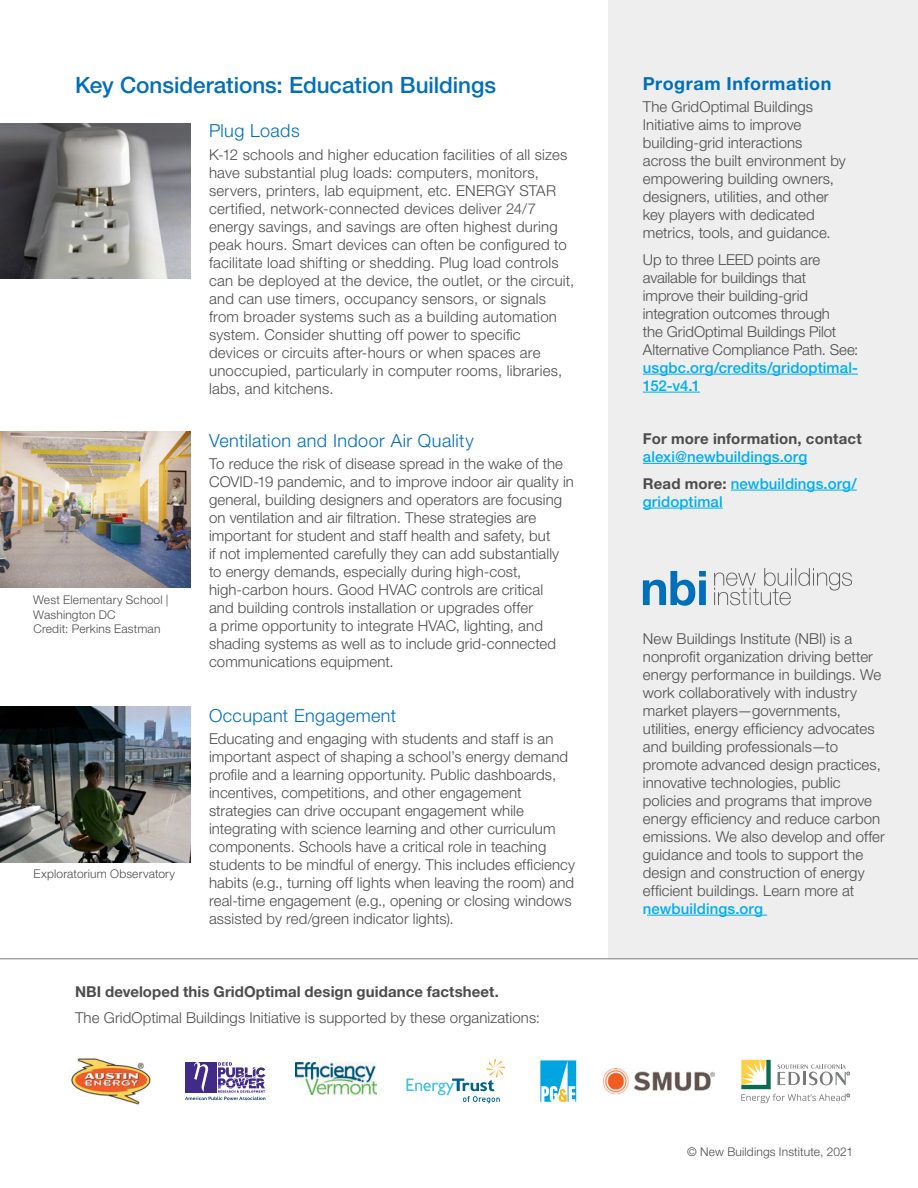
<style>
.page{position:relative;width:918px;height:1188px;background:#fff}
.page>*{position:absolute;margin:0;border:0;box-sizing:border-box;transform-origin:0 0}
.head_2{font:500 22.5px "Helvetica Neue LT";letter-spacing:-.005em;color:#006fba}
.head_5{font:300 18px "Helvetica Neue LT";letter-spacing:.025em;color:#006fba}
.head_5-2{font:700 18px "Helvetica Neue LT";letter-spacing:.03em;color:#006fba}
.body{font:300 15px/18px "Helvetica Neue LT";letter-spacing:.005em;color:#4b4c4d}
.body-2{font:700 15px/18px "Helvetica Neue LT";letter-spacing:.005em;color:#4b4c4d}
.body-3{font:500 15px/18px "Helvetica Neue LT";letter-spacing:.005em;color:#00aeef}
.t1{font:300 12px/14.4px "Helvetica Neue LT";letter-spacing:.015em;color:#4b4c4d}
.s1{font-weight:500;color:#00aeef}
.s2{font-weight:700;color:#4b4c4d}
</style>
<div class="page">
<div style="left:608px;top:0;width:310px;height:958px;background:#eeeeef"></div>
<hr style="left:643px;top:374px;width:215px;height:1px;background:#00aeef">
<hr style="left:643px;top:392px;width:57px;height:1px;background:#00aeef">
<hr style="left:643px;top:463px;width:164px;height:1px;background:#00aeef">
<hr style="left:731px;top:490px;width:126px;height:1px;background:#00aeef">
<hr style="left:643px;top:508px;width:80px;height:1px;background:#00aeef">
<hr style="left:647px;top:915px;width:120px;height:1px;background:#00aeef">
<svg style="left:643px;top:571px;width:63px;height:35px"></svg>
<svg style="left:714px;top:568px;width:138px;height:37px"></svg>
<img style="left:0;top:123px;width:190px;height:156px">
<img style="left:0;top:432px;width:190px;height:155px">
<img style="left:0;top:707px;width:190px;height:155px">
<hr style="left:0;top:958px;width:918px;height:1px;background:#76787b">
<div style="left:539px;top:1059px;width:39px;height:44px;background:#c9ebf8"></div>
<svg style="left:540px;top:1060px;width:36px;height:42px;background:#59c0de"></svg>
<svg style="left:741px;top:1060px;width:109px;height:43px"></svg>
<img style="left:602px;top:1069px;width:113px;height:24px">
<svg style="left:406px;top:1059px;width:99px;height:44px"></svg>
<img style="left:296px;top:1062px;width:81px;height:32px">
<img style="left:70px;top:1058px;width:81px;height:47px">
<svg style="left:185px;top:1062px;width:80px;height:38px"></svg>
<p class="head_2" style="left:75px;top:72px;width:423px">Key Considerations: Education Buildings</p>
<p class="head_5" style="left:209px;top:120px;width:92px">Plug Loads</p>
<p class="body" style="left:209px;top:145px;width:367px">K-12 schools and higher education facilities of all sizes have substantial plug loads: computers, monitors, servers, printers, lab equipment, etc. ENERGY STAR certified, network-connected devices deliver 24/7 energy savings, and savings are often highest during peak hours. Smart devices can often be configured to facilitate load shifting or shedding. Plug load controls can be deployed at the device, the outlet, or the circuit, and can use timers, occupancy sensors, or signals from broader systems such as a building automation system. Consider shutting off power to specific devices or circuits after-hours or when spaces are unoccupied, particularly in computer rooms, libraries, labs, and kitchens.</p>
<p class="head_5" style="left:209px;top:430px;width:266px">Ventilation and Indoor Air Quality</p>
<p class="body" style="left:209px;top:455px;width:366px">To reduce the risk of disease spread in the wake of the COVID-19 pandemic, and to improve indoor air quality in general, building designers and operators are focusing on ventilation and air filtration. These strategies are important for student and staff health and safety, but<br>if not implemented carefully they can add substantially to energy demands, especially during high-cost, high-carbon hours. Good HVAC controls are critical<br>and building controls installation or upgrades offer<br>a prime opportunity to integrate HVAC, lighting, and shading systems as well as to include grid-connected communications equipment.</p>
<p class="head_5" style="left:209px;top:704px;width:189px">Occupant Engagement</p>
<p class="body" style="left:209px;top:729px;width:367px">Educating and engaging with students and staff is an important aspect of shaping a school’s energy demand profile and a learning opportunity. Public dashboards, incentives, competitions, and other engagement strategies can drive occupant engagement while integrating with science learning and other curriculum components. Schools have a critical role in teaching students to be mindful of energy. This includes efficiency habits (e.g., turning off lights when leaving the room) and real-time engagement (e.g., opening or closing windows assisted by red/green indicator lights).</p>
<p class="t1" style="left:33px;top:593px;width:137px">West Elementary School |<br>Washington DC<br>Credit: Perkins Eastman</p>
<p class="t1" style="left:34px;top:866px;width:143px">Exploratorium Observatory</p>
<p class="body-2" style="left:75px;top:982px;width:425px">NBI developed this GridOptimal design guidance factsheet.</p>
<p class="body" style="left:75px;top:1009px;width:467px">The GridOptimal Buildings Initiative is supported by these organizations:</p>
<p class="head_5-2" style="left:643px;top:72px;width:190px">Program Information</p>
<p class="body" style="left:643px;top:97px;width:204px">The GridOptimal Buildings<br>Initiative aims to improve building-grid interactions across the built environment by empowering building owners, designers, utilities, and other key players with dedicated metrics, tools, and guidance.</p>
<p class="body" style="left:643px;top:250px;width:217px">Up to three LEED points are available for buildings that improve their building-grid integration outcomes through<br>the GridOptimal Buildings Pilot<br>Alternative Compliance Path. See: <span class="s1">usgbc.org/credits/gridoptimal-<br>152-v4.1</span></p>
<p class="body-2" style="left:643px;top:429px;width:220px">For more information, contact <span class="s1">alexi@newbuildings.org</span></p>
<p class="body-3" style="left:643px;top:474px;width:215px"><span class="s2">Read more:</span> newbuildings.org/ gridoptimal</p>
<p class="body" style="left:643px;top:629px;width:244px">New Buildings Institute (NBI) is a nonprofit organization driving better energy performance in buildings. We work collaboratively with industry market players—governments, utilities, energy efficiency advocates and building professionals—to promote advanced design practices, innovative technologies, public policies and programs that improve energy efficiency and reduce carbon emissions. We also develop and offer guidance and tools to support the design and construction of energy efficient buildings. Learn more at <span class="s1">newbuildings.org</span></p>
<p class="t1" style="left:687px;top:1144px;width:167px">© New Buildings Institute, 2021</p>
</div>
